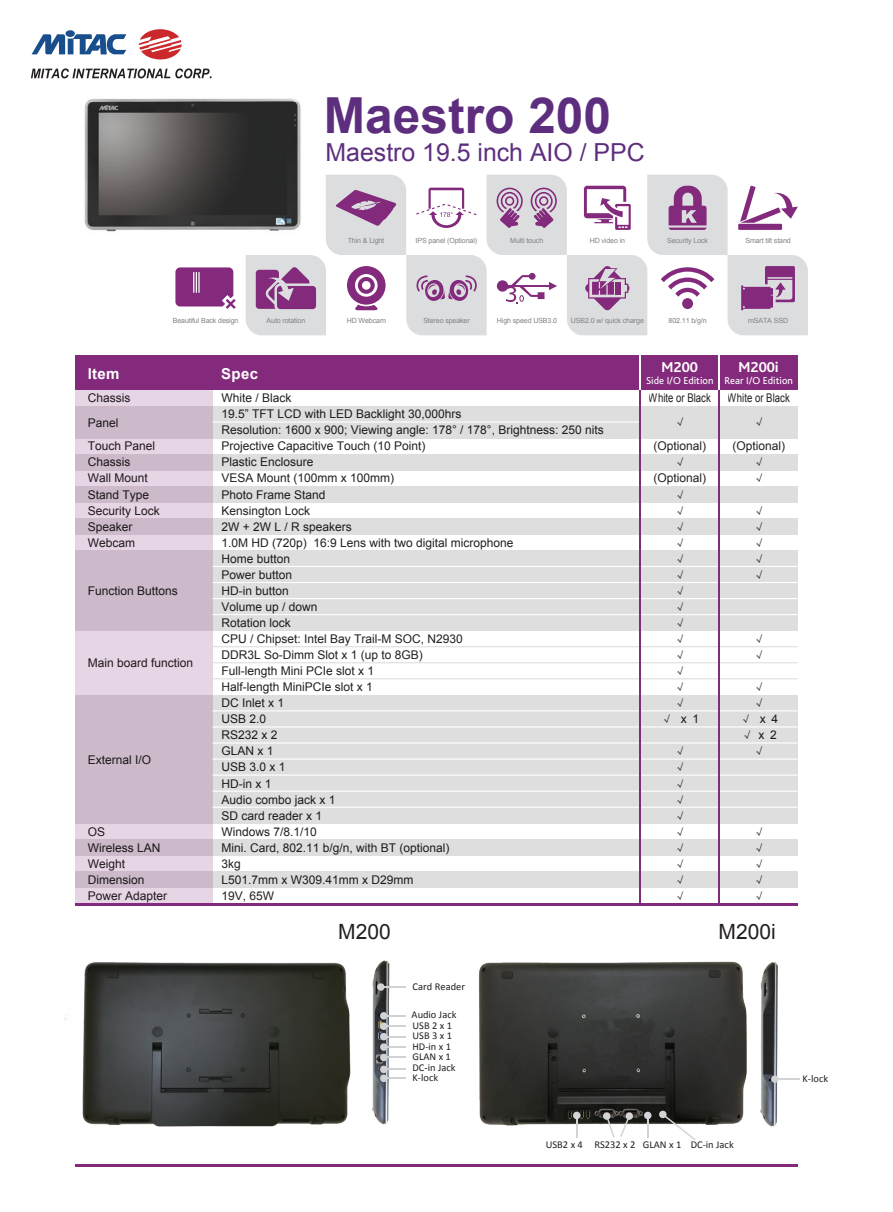
<style>
.page{position:relative;width:893px;height:1212px;background:#fff}
.page>*{position:absolute;margin:0;border:0;box-sizing:border-box;transform-origin:0 0}
.t1{font:700 49.65px "Arial";color:#5e2e7e}
.t2{font:24.9px "Arial";color:#5e2e7e}
.t3{font:21px "Arial";color:#231f20}
.t4{font:700 15px "Bliss";color:#fff}
.t5{font:700 15px "Arial";letter-spacing:.02em;color:#fff}
.t6{font:12px/16px "Arial";color:#231f20}
.t7{font:12px/16px "Sim Sun";color:#231f20;text-align:justify}
.t8{font:12px "Arial";color:#231f20;scale:.8 1}
.t9{font:10.5px/10.4px "Calibri";letter-spacing:.005em;color:#231f20}
.t10{font:10.5px "Bliss";color:#fff}
.t11{font:7.05px "Arial";letter-spacing:-.015em;color:#808285}
.s1{font-family:"Sim Sun"}
.s2{color:#030303}
</style>
<div class="page">
<svg style="left:31px;top:68px;width:181px;height:10px"></svg>
<div style="left:66px;top:30px;width:9px;height:7px;background:#194e8d;border-radius:50%"></div>
<svg style="left:32px;top:34px;width:94px;height:20px"></svg>
<svg style="left:139px;top:29px;width:43px;height:30px"></svg>
<hr style="left:75px;top:1164px;width:723px;height:2px;background:#832a7c">
<img style="left:84px;top:98px;width:217px;height:221px">
<svg style="left:175px;top:267px;width:61px;height:42px;background:#984e92"></svg>
<hr style="left:75px;top:903px;width:723px;height:2px;background:#832a7c">
<div style="left:75px;top:454px;width:723px;height:16px;background:#dedede"></div>
<div style="left:75px;top:839px;width:723px;height:16px;background:#dedede"></div>
<div style="left:75px;top:871px;width:723px;height:16px;background:#dedede"></div>
<div style="left:75px;top:486px;width:723px;height:16px;background:#dedede"></div>
<div style="left:75px;top:518px;width:723px;height:16px;background:#dedede"></div>
<div style="left:75px;top:550px;width:723px;height:81px;background:#dedede"></div>
<div style="left:75px;top:695px;width:723px;height:128px;background:#dedede"></div>
<div style="left:75px;top:406px;width:723px;height:32px;background:#dedede"></div>
<svg style="left:75px;top:390px;width:138px;height:513px;background:#d5c3d3"></svg>
<div style="left:75px;top:356px;width:723px;height:34px;background:#832a7c"></div>
<hr style="left:719px;top:356px;width:1px;height:34px;background:#fff">
<hr style="left:640px;top:356px;width:1px;height:34px;background:#fff">
<img style="left:478px;top:961px;width:269px;height:166px">
<img style="left:594px;top:1105px;width:48px;height:16px">
<img style="left:65px;top:962px;width:286px;height:165px">
<img style="left:372px;top:960px;width:18px;height:165px">
<img style="left:760px;top:962px;width:18px;height:165px">
<hr style="left:383px;top:986px;width:23px;height:2px;background:#d1d2d4">
<div style="left:377px;top:983px;width:8px;height:8px;background:#d1d2d4;border-radius:50%"></div>
<hr style="left:386px;top:1025px;width:20px;height:2px;background:#d1d2d4">
<div style="left:380px;top:1022px;width:8px;height:8px;background:#d1d2d4;border-radius:50%"></div>
<svg style="left:388px;top:1036px;width:18px;height:1px"></svg>
<div style="left:380px;top:1033px;width:8px;height:7px;background:#d1d2d4;border-radius:50%"></div>
<hr style="left:386px;top:1046px;width:20px;height:2px;background:#d1d2d4">
<div style="left:380px;top:1043px;width:8px;height:8px;background:#d1d2d4;border-radius:50%"></div>
<svg style="left:388px;top:1057px;width:18px;height:1px"></svg>
<div style="left:380px;top:1054px;width:8px;height:7px;background:#d1d2d4;border-radius:50%"></div>
<hr style="left:386px;top:1068px;width:20px;height:2px;background:#d1d2d4">
<div style="left:380px;top:1065px;width:8px;height:8px;background:#d1d2d4;border-radius:50%"></div>
<svg style="left:388px;top:1015px;width:18px;height:1px"></svg>
<div style="left:380px;top:1012px;width:8px;height:7px;background:#d1d2d4;border-radius:50%"></div>
<hr style="left:386px;top:1077px;width:20px;height:2px;background:#d1d2d4">
<div style="left:380px;top:1074px;width:8px;height:8px;background:#d1d2d4;border-radius:50%"></div>
<svg style="left:647px;top:1119px;width:1px;height:19px"></svg>
<div style="left:644px;top:1112px;width:7px;height:7px;background:#d2d4d5;border-radius:50%"></div>
<svg style="left:659px;top:1110px;width:37px;height:30px"></svg>
<svg style="left:603px;top:1112px;width:30px;height:25px"></svg>
<svg style="left:576px;top:1119px;width:1px;height:19px"></svg>
<div style="left:573px;top:1112px;width:7px;height:7px;background:#d2d4d5;border-radius:50%"></div>
<hr style="left:777px;top:1078px;width:23px;height:2px;background:#d1d2d4">
<div style="left:771px;top:1075px;width:8px;height:8px;background:#d1d2d4;border-radius:50%"></div>
<svg style="left:246px;top:175px;width:562px;height:160px"></svg>
<div style="left:682px;top:298px;width:11px;height:11px;background:#832a7c;border-radius:50%"></div>
<hr style="left:213px;top:421px;width:427px;height:2px;background:#fff">
<hr style="left:213px;top:566px;width:585px;height:1px;background:#fff">
<hr style="left:213px;top:582px;width:585px;height:1px;background:#fff">
<hr style="left:213px;top:598px;width:585px;height:1px;background:#fff">
<hr style="left:213px;top:614px;width:585px;height:1px;background:#fff">
<hr style="left:213px;top:662px;width:585px;height:1px;background:#dedede">
<hr style="left:213px;top:646px;width:585px;height:1px;background:#dedede">
<hr style="left:213px;top:710px;width:585px;height:1px;background:#fff">
<hr style="left:213px;top:678px;width:585px;height:1px;background:#dedede">
<hr style="left:213px;top:726px;width:585px;height:1px;background:#fff">
<hr style="left:213px;top:758px;width:585px;height:1px;background:#fff">
<hr style="left:213px;top:742px;width:585px;height:1px;background:#fff">
<hr style="left:213px;top:774px;width:585px;height:2px;background:#fff">
<hr style="left:213px;top:790px;width:585px;height:2px;background:#fff">
<hr style="left:213px;top:807px;width:585px;height:1px;background:#fff">
<hr style="left:719px;top:390px;width:1px;height:515px;background:#832a7c">
<hr style="left:640px;top:390px;width:1px;height:515px;background:#832a7c">
<h1 class="t1" style="left:324px;top:83px;width:289px">Maestro 200</h1>
<h2 class="t2" style="left:326px;top:136px;width:321px">Maestro 19.5 inch AIO / PPC</h2>
<p class="t11" style="left:348px;top:235px;width:38px">Thin &amp; Light</p>
<p class="t11" style="left:416px;top:235px;width:63px">IPS panel (Optional)</p>
<p class="t11" style="left:510px;top:235px;width:35px">Multi touch</p>
<p class="t11" style="left:590px;top:235px;width:37px">HD video in</p>
<p class="t11" style="left:667px;top:235px;width:43px">Security Lock</p>
<p class="t11" style="left:745px;top:235px;width:47px">Smart tilt stand</p>
<p class="t11" style="left:173px;top:316px;width:67px">Beautiful Back design</p>
<p class="t11" style="left:267px;top:316px;width:40px">Auto rotation</p>
<p class="t11" style="left:347px;top:316px;width:41px">HD Webcam</p>
<p class="t11" style="left:423px;top:316px;width:48px">Stereo speaker</p>
<p class="t5" style="left:88px;top:364px;width:33px">Item</p>
<p class="t5" style="left:221px;top:364px;width:38px">Spec</p>
<p class="t11" style="left:497px;top:316px;width:62px">High speed USB3.0</p>
<p class="t11" style="left:571px;top:316px;width:75px">USB2.0 w/ quick charge</p>
<p class="t11" style="left:669px;top:316px;width:40px">802.11 b/g/n</p>
<p class="t11" style="left:748px;top:316px;width:41px">mSATA SSD</p>
<p class="t4" style="left:662px;top:359px;width:38px">M200</p>
<p class="t10" style="left:646px;top:375px;width:69px">Side I/O Edition</p>
<p class="t4" style="left:739px;top:359px;width:42px">M200i</p>
<p class="t10" style="left:724px;top:375px;width:70px">Rear I/O Edition</p>
<p class="t6" style="left:88px;top:386px;width:69px;line-height:24px">Chassis<br>Panel<br>Touch Panel</p>
<p class="t6" style="left:88px;top:454px;width:74px">Chassis<br>Wall Mount<br>Stand Type<br>Security Lock<br>Speaker<br>Webcam</p>
<p class="t6" style="left:88px;top:583px;width:92px">Function Buttons</p>
<p class="t6" style="left:88px;top:654px;width:107px">Main board function</p>
<p class="t6" style="left:88px;top:752px;width:65px">External I/O</p>
<p class="t6" style="left:88px;top:823px;width:81px">OS<br>Wireless LAN<br>Weight<br>Dimension<br>Power Adapter</p>
<p class="t6" style="left:221px;top:390px;width:384px">White / Black<br>19.5” TFT LCD with LED Backlight 30,000hrs<br>Resolution: 1600 x 900; Viewing angle: 178° / 178°, Brightness: 250 nits<br>Projective Capacitive Touch (10 Point)<br>Plastic Enclosure<br>VESA Mount (100mm x 100mm)<br>Photo Frame Stand<br>Kensington Lock<br>2W + 2W L / R speakers<br>1.0M HD (720p) 16:9 Lens with two digital microphone<br>Home button<br>Power button<br>HD-in button<br>Volume up / down<br>Rotation lock<br>CPU / Chipset: Intel Bay Trail-M SOC, N2930<br>DDR3L So-Dimm Slot x 1 (up to 8GB)<br>Full-length Mini PCIe slot x 1<br>Half-length MiniPCIe slot x 1<br>DC Inlet x 1<br>USB 2.0<br>RS232 x 2<br>GLAN x 1<br>USB 3.0 x 1<br>HD-in x 1<br>Audio combo jack x 1<br>SD card reader x 1<br>Windows 7/8.1/10<br>Mini. Card, 802.11 b/g/n, with BT (optional)<br>3kg<br>L501.7mm x W309.41mm x D29mm<br>19V, 65W</p>
<p class="t8" style="left:649px;top:390px;width:79px">White or Black</p>
<p class="t7" style="left:674px;top:413px;width:13px">√</p>
<p class="t6" style="left:654px;top:438px;width:54px">(Optional)</p>
<p class="t7" style="left:674px;top:454px;width:13px">√</p>
<p class="t6" style="left:654px;top:470px;width:54px">(Optional)</p>
<p class="t7" style="left:674px;top:486px;width:13px">√ √ √ √ √ √ √ √ √ √ √ √ √ √</p>
<p class="t6" style="left:660px;top:711px;width:40px"><span class="s1">√</span> x 1</p>
<p class="t7" style="left:674px;top:743px;width:13px">√ √ √ √ √ √ √ √ √ √</p>
<p class="t8" style="left:728px;top:390px;width:79px">White or Black</p>
<p class="t7" style="left:753px;top:413px;width:13px">√</p>
<p class="t6" style="left:732px;top:438px;width:54px">(Optional)</p>
<p class="t7" style="left:753px;top:454px;width:13px">√ √</p>
<p class="t7" style="left:753px;top:502px;width:13px">√ √ √ √ √</p>
<p class="t7" style="left:753px;top:631px;width:13px">√ √</p>
<p class="t7" style="left:753px;top:679px;width:13px">√ √</p>
<p class="t6" style="left:739px;top:711px;width:40px"><span class="s1">√</span> x 4 <span class="s1">√</span> x 2</p>
<p class="t7" style="left:753px;top:743px;width:13px">√</p>
<p class="t7" style="left:753px;top:823px;width:13px">√ √ √ √ √</p>
<h3 class="t3" style="left:338px;top:918px;width:54px">M200</h3>
<h3 class="t3" style="left:719px;top:918px;width:59px">M200i</h3>
<p class="t9" style="left:412px;top:982px;width:54px">Card Reader</p>
<p class="t9" style="left:412px;top:1010px;width:47px">Audio Jack<br>USB 2 x 1<br>USB 3 x 1</p>
<p class="t9" style="left:412px;top:1051px;width:45px">GLAN x 1<br>DC<span class="s2">-</span>in Jack<br>K-lock</p>
<p class="t9" style="left:412px;top:1041px;width:40px">HD-in x 1</p>
<p class="t9" style="left:802px;top:1073px;width:27px">K-lock</p>
<p class="t9" style="left:546px;top:1139px;width:190px">USB2 x 4 RS232 x 2 GLAN x 1 DC-in Jack</p>
</div>
